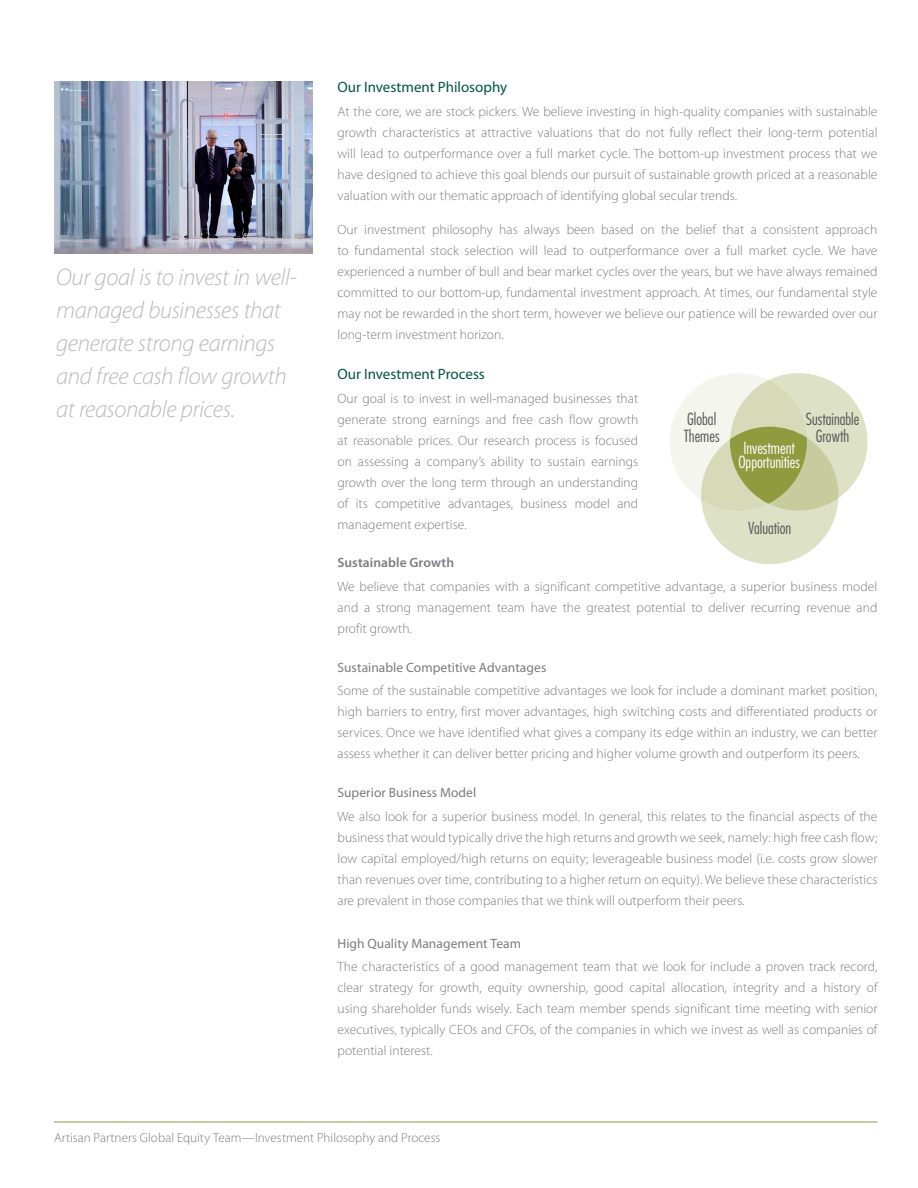
<style>
.page{position:relative;width:918px;height:1188px;background:#fff}
.page>*{position:absolute;margin:0;border:0;box-sizing:border-box;transform-origin:0 0}
.Body{font:italic 300 24px/33px "Myriad Pro";letter-spacing:-.015em;color:#b9babd}
.t1{font:300 condensed 16.35px/16.2px "Futura Std";color:#57585a}
.t2{font:300 condensed 16.35px/13.2px "Futura Std";color:#fff;text-align:center}
.Subheads{font:15px "Myriad Pro";color:#005542}
.Section_Heads{font:300 13.5px/21px "Myriad Pro";letter-spacing:.005em;color:#7a7c7f;text-align:justify}
.Section_Subheads{font:13.5px "Myriad Pro";letter-spacing:.005em;color:#7a7c7f}
.Section_Heads-2{font:600 13.5px "Myriad Pro";letter-spacing:.005em;color:#7a7c7f}
.Body-2{font:300 13.2px "Myriad Pro";color:#7a7c7f}
</style>
<div class="page">
<hr style="left:54px;top:1122px;width:824px;height:1px;background:#909b42">
<div style="left:670px;top:373px;width:137px;height:138px;background:#f4f5ec;border-radius:50%"></div>
<div style="left:730px;top:373px;width:138px;height:138px;background:linear-gradient(to right,#d5d9b6,#e0e4cb);border-radius:50%"></div>
<svg style="left:701px;top:427px;width:138px;height:137px;background:#d7dbbb"></svg>
<svg style="left:730px;top:427px;width:77px;height:77px;background:#a1ab5e"></svg>
<img style="left:54px;top:81px;width:259px;height:172px">
<p class="Body" style="left:56px;top:262px;width:242px">Our goal is to invest in well&shy;managed businesses that generate strong earnings and free cash flow growth at reasonable prices.</p>
<p class="Subheads" style="left:338px;top:79px;width:171px">Our Investment Philosophy</p>
<p class="Section_Heads" style="left:338px;top:101px;width:542px">At the core, we are stock pickers. We believe investing in high-quality companies with sustainable growth characteristics at attractive valuations that do not fully reflect their long-term potential will lead to outperformance over a full market cycle. The bottom-up investment process that we have designed to achieve this goal blends our pursuit of sustainable growth priced at a reasonable valuation with our thematic approach of identifying global secular trends.</p>
<p class="Section_Heads" style="left:338px;top:220px;width:542px">Our investment philosophy has always been based on the belief that a consistent approach to fundamental stock selection will lead to outperformance over a full market cycle. We have experienced a number of bull and bear market cycles over the years, but we have always remained committed to our bottom-up, fundamental investment approach. At times, our fundamental style may not be rewarded in the short term, however we believe our patience will be rewarded over our long-term investment horizon.</p>
<p class="Subheads" style="left:338px;top:366px;width:149px">Our Investment Process</p>
<p class="Section_Heads" style="left:338px;top:388px;width:302px">Our goal is to invest in well-managed businesses that generate strong earnings and free cash flow growth at reasonable prices. Our research process is focused on assessing a company’s ability to sustain earnings growth over the long term through an understanding of its competitive advantages, business model and management expertise.</p>
<p class="Section_Heads-2" style="left:338px;top:555px;width:118px">Sustainable Growth</p>
<p class="Section_Heads" style="left:338px;top:576px;width:541px">We believe that companies with a significant competitive advantage, a superior business model and a strong management team have the greatest potential to deliver recurring revenue and profit growth.</p>
<p class="Section_Subheads" style="left:338px;top:660px;width:210px">Sustainable Competitive Advantages</p>
<p class="Section_Heads" style="left:338px;top:680px;width:542px">Some of the sustainable competitive advantages we look for include a dominant market position, high barriers to entry, first mover advantages, high switching costs and differentiated products or services. Once we have identified what gives a company its edge within an industry, we can better assess whether it can deliver better pricing and higher volume growth and outperform its peers.</p>
<p class="Section_Subheads" style="left:338px;top:785px;width:140px">Superior Business Model</p>
<p class="Section_Heads" style="left:338px;top:806px;width:542px">We also look for a superior business model. In general, this relates to the financial aspects of the business that would typically drive the high returns and growth we seek, namely: high free cash flow; low capital employed/high returns on equity; leverageable business model (i.e. costs grow slower than revenues over time, contributing to a higher return on equity). We believe these characteristics are prevalent in those companies that we think will outperform their peers.</p>
<p class="Section_Subheads" style="left:338px;top:936px;width:185px">High Quality Management Team</p>
<p class="Section_Heads" style="left:338px;top:957px;width:542px">The characteristics of a good management team that we look for include a proven track record, clear strategy for growth, equity ownership, good capital allocation, integrity and a history of using shareholder funds wisely. Each team member spends significant time meeting with senior executives, typically CEOs and CFOs, of the companies in which we invest as well as companies of potential interest.</p>
<p class="t1" style="left:684px;top:411px;width:37px">Global<br>Themes</p>
<p class="t1" style="left:806px;top:411px;width:55px;text-align:center">Sustainable<br>Growth</p>
<p class="t2" style="left:738px;top:442px;width:63px">Investment<br>Opportunities</p>
<p class="t1" style="left:748px;top:520px;width:45px">Valuation</p>
<p class="Body-2" style="left:54px;top:1130px;width:388px">Artisan Partners Global Equity Team—Investment Philosophy and Process</p>
</div>
